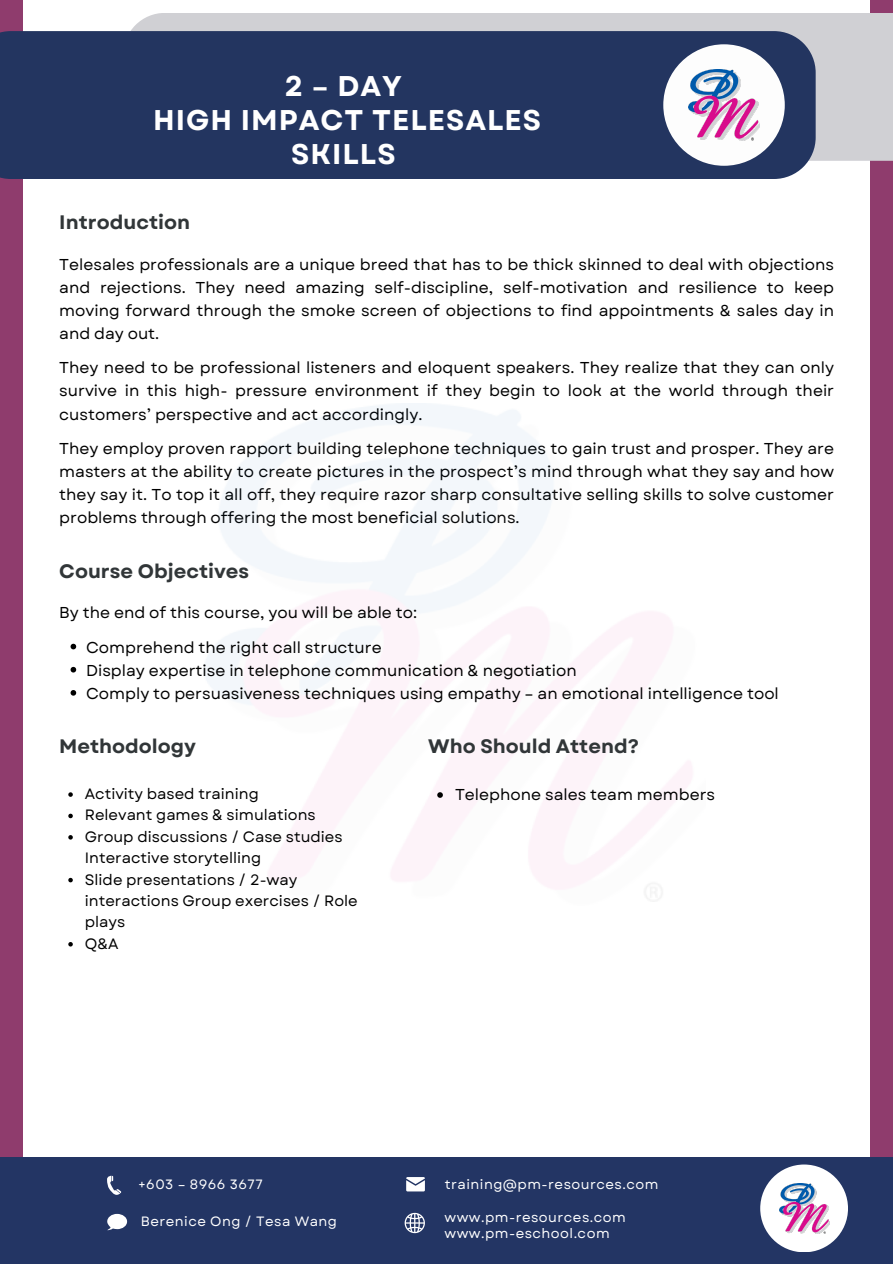
<style>
.page{position:relative;width:893px;height:1264px;background:#fff}
.page>*{position:absolute;margin:0;border:0;box-sizing:border-box;transform-origin:0 0}
.t1{font:700 28.5px/33.8px "Garet";letter-spacing:.035em;color:#fff;text-align:center}
.t2{font:700 19.5px "Garet";color:#313638}
.t3{font:15.75px/23.1px "Garet";color:#000;text-align:justify}
.t4{font:15px/21.3px "Garet";color:#000}
.t5{font:13.5px "Garet";letter-spacing:.035em;color:#fff}
</style>
<div class="page">
<div style="left:0;top:0;width:892px;height:1156px;background:#8f3c6d"></div>
<div style="left:23px;top:0;width:846px;height:1214px;background:#fff"></div>
<div style="left:131px;top:13px;width:761px;height:148px;background:#d0d0d4"></div>
<div style="left:0;top:31px;width:815px;height:148px;background:#233560"></div>
<img style="left:204px;top:404px;width:488px;height:498px">
<div style="left:663px;top:44px;width:121px;height:122px;background:#fdfdfd;border-radius:50%"></div>
<img style="left:688px;top:70px;width:71px;height:70px">
<svg style="left:71px;top:643px;width:5px;height:6px"></svg>
<svg style="left:71px;top:667px;width:5px;height:5px"></svg>
<svg style="left:71px;top:690px;width:5px;height:5px"></svg>
<svg style="left:68px;top:792px;width:5px;height:4px"></svg>
<svg style="left:68px;top:813px;width:5px;height:5px"></svg>
<svg style="left:68px;top:835px;width:5px;height:4px"></svg>
<svg style="left:68px;top:877px;width:5px;height:5px"></svg>
<svg style="left:68px;top:942px;width:5px;height:4px"></svg>
<svg style="left:437px;top:792px;width:6px;height:5px"></svg>
<div style="left:0;top:1156px;width:892px;height:107px;background:#233564"></div>
<div style="left:760px;top:1164px;width:87px;height:88px;background:#fff;border-radius:50%"></div>
<img style="left:779px;top:1183px;width:50px;height:50px">
<svg style="left:107px;top:1175px;width:14px;height:19px"></svg>
<svg style="left:107px;top:1213px;width:20px;height:17px"></svg>
<svg style="left:406px;top:1177px;width:19px;height:14px"></svg>
<svg style="left:404px;top:1212px;width:21px;height:21px"></svg>
<p class="t1" style="left:285px;top:69px;width:118px">2 – DAY</p>
<p class="t1" style="left:153px;top:103px;width:389px">HIGH IMPACT TELESALES<br>SKILLS</p>
<p class="t2" style="left:59px;top:208px;width:132px">Introduction</p>
<p class="t3" style="left:59px;top:252px;width:776px">Telesales professionals are a unique breed that has to be thick skinned to deal with objections and rejections. They need amazing self-discipline, self-motivation and resilience to keep moving forward through the smoke screen of objections to find appointments &amp; sales day in and day out.</p>
<p class="t3" style="left:59px;top:356px;width:776px">They need to be professional listeners and eloquent speakers. They realize that they can only survive in this high- pressure environment if they begin to look at the world through their customers’ perspective and act accordingly.</p>
<p class="t3" style="left:59px;top:437px;width:776px">They employ proven rapport building telephone techniques to gain trust and prosper. They are masters at the ability to create pictures in the prospect’s mind through what they say and how they say it. To top it all off, they require razor sharp consultative selling skills to solve customer problems through offering the most beneficial solutions.</p>
<p class="t2" style="left:59px;top:557px;width:191px">Course Objectives</p>
<p class="t3" style="left:59px;top:601px;width:359px">By the end of this course, you will be able to:</p>
<p class="t3" style="left:86px;top:635px;width:297px">Comprehend the right call structure</p>
<p class="t3" style="left:86px;top:658px;width:492px">Display expertise in telephone communication &amp; negotiation</p>
<p class="t3" style="left:86px;top:681px;width:694px">Comply to persuasiveness techniques using empathy – an emotional intelligence tool</p>
<p class="t2" style="left:59px;top:732px;width:138px">Methodology</p>
<p class="t4" style="left:85px;top:783px;width:175px">Activity based training</p>
<p class="t4" style="left:85px;top:804px;width:232px">Relevant games &amp; simulations</p>
<p class="t4" style="left:85px;top:826px;width:259px">Group discussions / Case studies<br>Interactive storytelling</p>
<p class="t4" style="left:85px;top:868px;width:274px">Slide presentations / 2-way interactions Group exercises / Role plays</p>
<p class="t4" style="left:85px;top:932px;width:35px">Q&amp;A</p>
<p class="t2" style="left:428px;top:732px;width:212px">Who Should Attend?</p>
<p class="t3" style="left:455px;top:783px;width:262px">Telephone sales team members</p>
<p class="t5" style="left:138px;top:1174px;width:126px">+603 – 8966 3677</p>
<p class="t5" style="left:141px;top:1211px;width:198px">Berenice Ong / Tesa Wang</p>
<p class="t5" style="left:444px;top:1174px;width:215px">training@pm-resources.com</p>
<p class="t5" style="left:444px;top:1207px;width:183px">www.pm-resources.com</p>
<p class="t5" style="left:444px;top:1223px;width:167px">www.pm-eschool.com</p>
</div>
